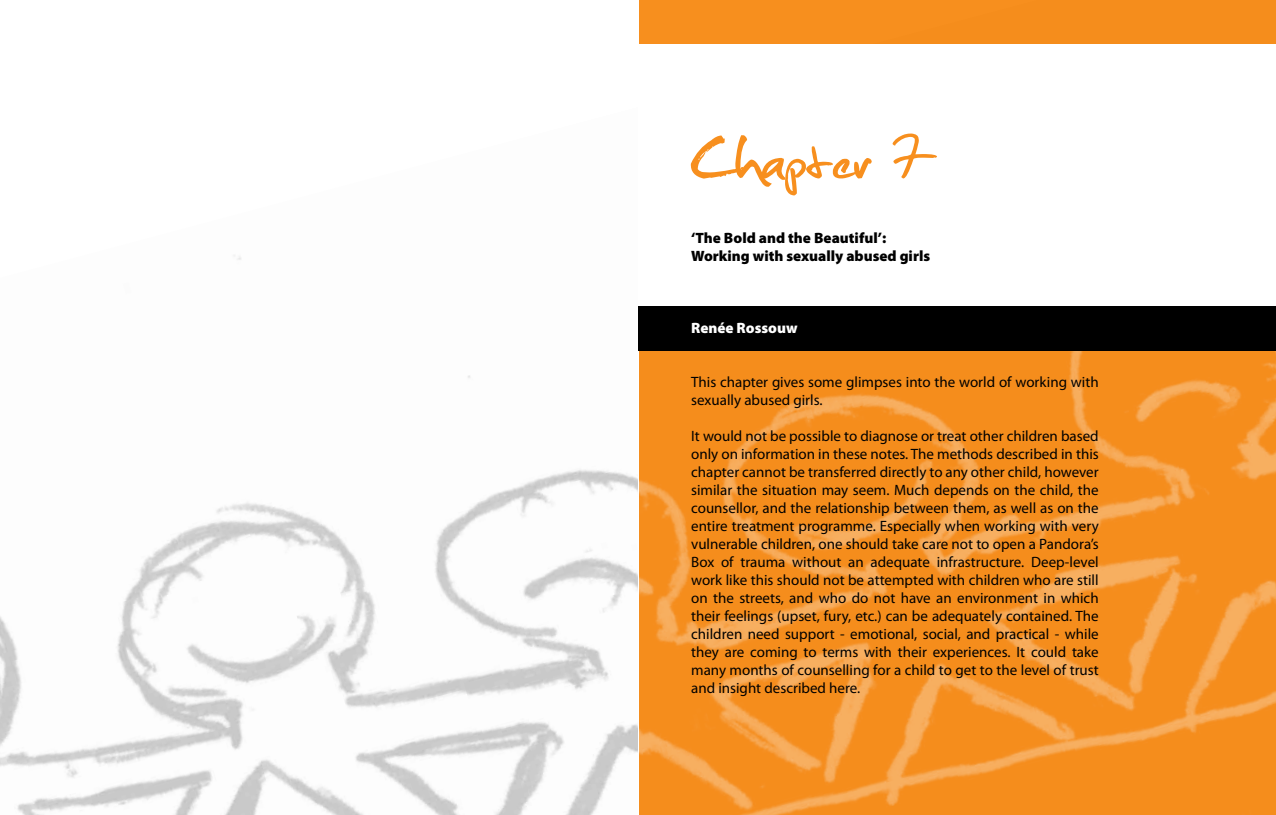
<style>
.page{position:relative;width:1276px;height:815px;background:#fff}
.page>*{position:absolute;margin:0;border:0;box-sizing:border-box;transform-origin:0 0}
.t1{font:81.25px "Christopherhand";color:#f78f1e}
.t2{font:15px/18px "Myriad Pro";color:#000}
.t3{font:900 15px/18px "Myriad Pro";color:#000}
.t4{font:900 15px "Myriad Pro";color:#fff}
</style>
<div class="page">
<img style="left:639px;top:0;width:637px;height:815px">
<img style="left:0;top:255px;width:638px;height:560px">
<div style="left:638px;top:44px;width:638px;height:262px;background:#fff"></div>
<div style="left:638px;top:306px;width:638px;height:45px;background:#000"></div>
<h1 class="t1" style="left:691px;top:124px;width:236px">Chapter 7</h1>
<p class="t3" style="left:691px;top:229px;width:240px">‘The Bold and the Beautiful’:<br>Working with sexually abused girls</p>
<p class="t4" style="left:691px;top:319px;width:108px">Renée Rossouw</p>
<p class="t2" style="left:691px;top:373px;width:409px">This chapter gives some glimpses into the world of working with sexually abused girls.</p>
<p class="t2" style="left:691px;top:427px;width:409px;text-align:justify">It would not be possible to diagnose or treat other children based only on information in these notes. The methods described in this chapter cannot be transferred directly to any other child, however similar the situation may seem. Much depends on the child, the counsellor, and the relationship between them, as well as on the entire treatment programme. Especially when working with very vulnerable children, one should take care not to open a Pandora’s Box of trauma without an adequate infrastructure. Deep-level work like this should not be attempted with children who are still on the streets, and who do not have an environment in which their feelings (upset, fury, etc.) can be adequately contained. The children need support - emotional, social, and practical - while they are coming to terms with their experiences. It could take many months of counselling for a child to get to the level of trust and insight described here.</p>
</div>
